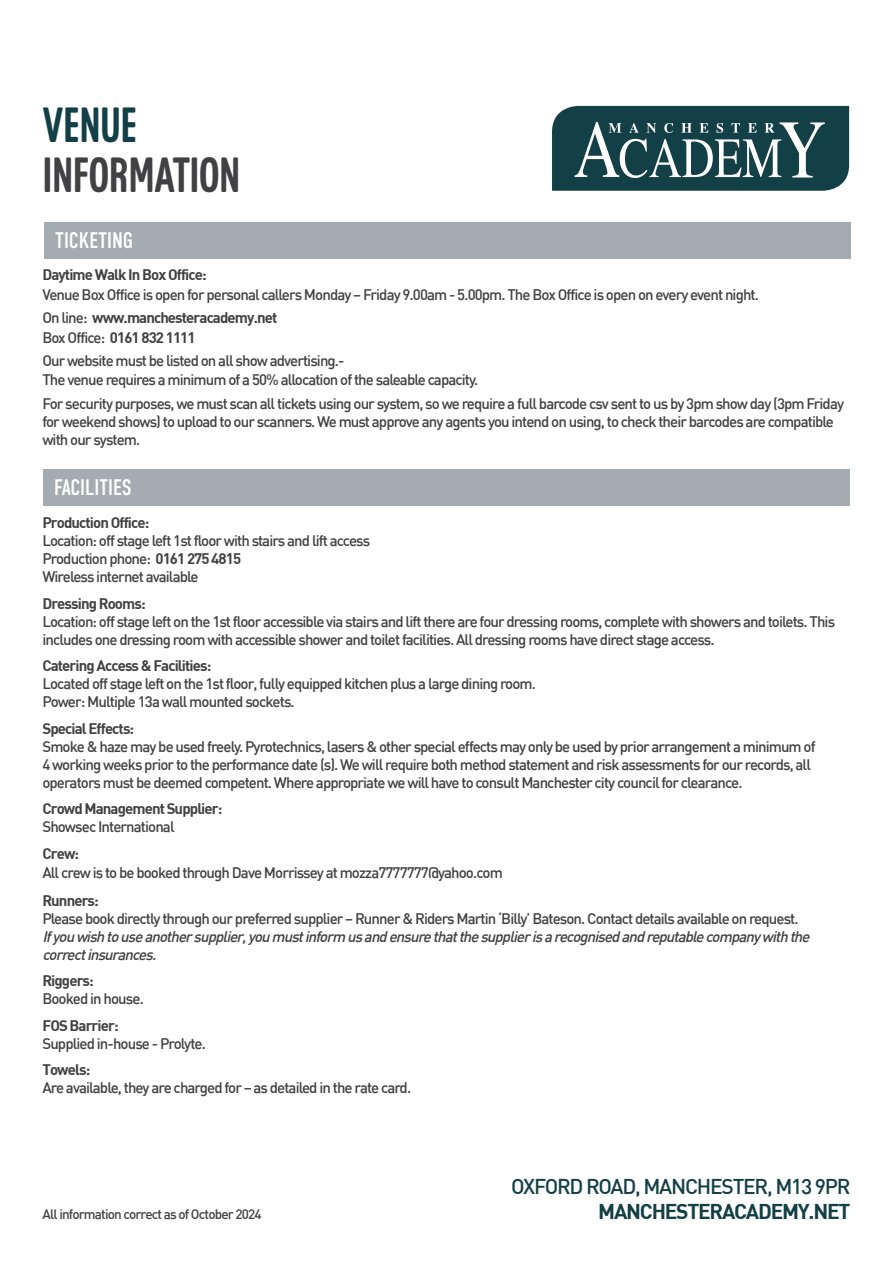
<style>
.page{position:relative;width:893px;height:1263px;background:#fff}
.page>*{position:absolute;margin:0;border:0;box-sizing:border-box;transform-origin:0 0}
.t1{font:48px "Colaba";letter-spacing:-.01em;color:#414042}
.t2{font:48px "Colaba";letter-spacing:-.01em;color:#133f46}
.t3{font:22.5px "DIN Condensed";color:#fff}
.t4{font:500 21px "DIN";letter-spacing:-.06em;color:#133f46}
.t5{font:700 21px "DIN";letter-spacing:-.06em;color:#133f46}
.t6{font:500 15px/18px "DIN";letter-spacing:-.06em;color:#414042}
.t7{font:700 15px "DIN";letter-spacing:-.06em;color:#414042}
.t8{font:italic 500 15px/18px "DIN";color:#414042}
.t9{font:500 13.5px "DIN";letter-spacing:-.06em;color:#414042}
.s1{font-weight:700}
</style>
<div class="page">
<svg style="left:552px;top:105px;width:298px;height:86px;background:#385d63"></svg>
<div style="left:44px;top:222px;width:806px;height:37px;background:#a4acb1"></div>
<div style="left:43px;top:469px;width:806px;height:37px;background:#a4acb1"></div>
<h1 class="t2" style="left:43px;top:99px;width:96px">VENUE</h1>
<h1 class="t1" style="left:43px;top:148px;width:199px">INFORMATION</h1>
<h2 class="t3" style="left:55px;top:228px;width:80px">TICKETING</h2>
<p class="t7" style="left:42px;top:265px;width:166px">Daytime Walk In Box Office:</p>
<p class="t6" style="left:42px;top:282px;width:718px;line-height:23.5px">Venue Box Office is open for personal callers Monday – Friday 9.00am - 5.00pm. The Box Office is open on every event night.<br>On line: <span class="s1">www.manchesteracademy.net</span></p>
<p class="t6" style="left:42px;top:325px;width:302px;line-height:23.5px">Box Office: <span class="s1">0161 832 1111<br></span>Our website must be listed on all show advertising.‑</p>
<p class="t6" style="left:42px;top:368px;width:803px;line-height:23.5px">The venue requires a minimum of a 50% allocation of the saleable capacity.<br>For security purposes, we must scan all tickets using our system, so we require a full barcode csv sent to us by 3pm show day (3pm Friday</p>
<p class="t6" style="left:42px;top:412px;width:793px">for weekend shows) to upload to our scanners. We must approve any agents you intend on using, to check their barcodes are compatible with our system.</p>
<h2 class="t3" style="left:54px;top:474px;width:79px">FACILITIES</h2>
<p class="t7" style="left:42px;top:513px;width:109px">Production Office:</p>
<p class="t6" style="left:42px;top:531px;width:329px">Location: off stage left 1st floor with stairs and lift access<br>Production phone: <span class="s1">0161 275 4815<br></span>Wireless internet available</p>
<p class="t7" style="left:42px;top:593px;width:105px">Dressing Rooms:</p>
<p class="t6" style="left:42px;top:612px;width:794px">Location: off stage left on the 1st floor accessible via stairs and lift there are four dressing rooms, complete with showers and toilets. This includes one dressing room with accessible shower and toilet facilities. All dressing rooms have direct stage access.</p>
<p class="t7" style="left:42px;top:656px;width:170px">Catering Access &amp; Facilities:</p>
<p class="t6" style="left:42px;top:674px;width:495px">Located off stage left on the 1st floor, fully equipped kitchen plus a large dining room.<br>Power: Multiple 13a wall mounted sockets.</p>
<p class="t7" style="left:42px;top:718px;width:93px">Special Effects:</p>
<p class="t6" style="left:42px;top:737px;width:775px">Smoke &amp; haze may be used freely. Pyrotechnics, lasers &amp; other special effects may only be used by prior arrangement a minimum of<br>4 working weeks prior to the performance date (s). We will require both method statement and risk assessments for our records, all operators must be deemed competent. Where appropriate we will have to consult Manchester city council for clearance.</p>
<p class="t7" style="left:42px;top:799px;width:182px">Crowd Management Supplier:</p>
<p class="t6" style="left:42px;top:817px;width:134px">Showsec International</p>
<p class="t7" style="left:42px;top:843px;width:38px">Crew:</p>
<p class="t6" style="left:42px;top:863px;width:462px">All crew is to be booked through Dave Morrissey at mozza7777777@yahoo.com</p>
<p class="t7" style="left:42px;top:890px;width:58px">Runners:</p>
<p class="t6" style="left:42px;top:909px;width:758px">Please book directly through our preferred supplier – Runner &amp; Riders Martin ‘Billy’ Bateson. Contact details available on request.</p>
<p class="t8" style="left:42px;top:927px;width:773px">Ifyouwishtouseanothersupplier,youmustinform usandensurethatthesupplierisarecognisedandreputablecompanywiththe correctinsurances.</p>
<p class="t7" style="left:42px;top:971px;width:53px">Riggers:</p>
<p class="t6" style="left:42px;top:989px;width:103px">Booked in house.</p>
<p class="t7" style="left:42px;top:1015px;width:78px">FOS Barrier:</p>
<p class="t6" style="left:42px;top:1034px;width:165px">Supplied in-house - Prolyte.</p>
<p class="t7" style="left:42px;top:1060px;width:49px">Towels:</p>
<p class="t6" style="left:42px;top:1078px;width:370px">Are available, they are charged for – as detailed in the rate card.</p>
<p class="t9" style="left:43px;top:1205px;width:221px">All information correct as of October 2024</p>
<h3 class="t4" style="left:511px;top:1173px;width:341px">OXFORD ROAD, MANCHESTER, M13 9PR</h3>
<h3 class="t5" style="left:598px;top:1197px;width:254px">MANCHESTERACADEMY.NET</h3>
</div>
